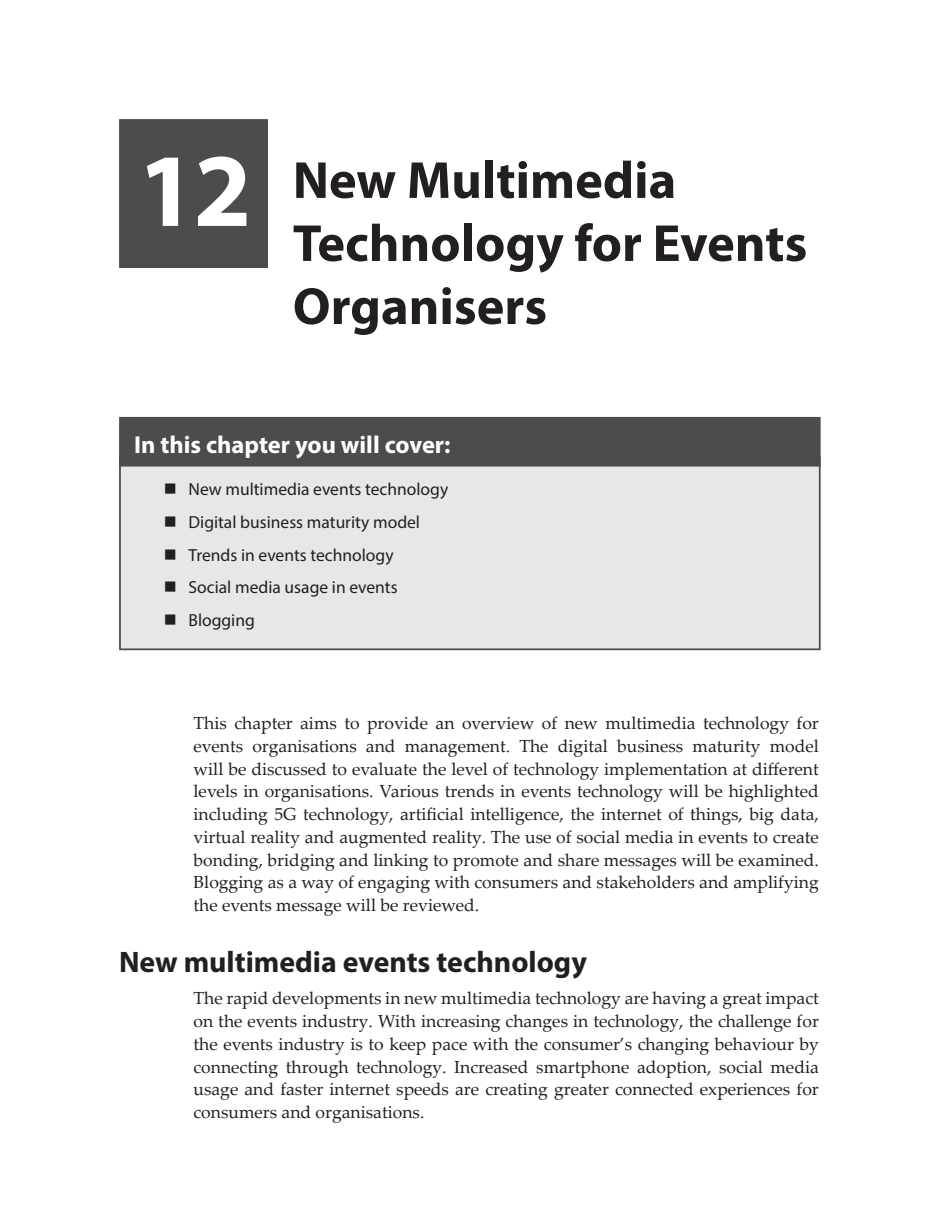
<style>
.page{position:relative;width:938px;height:1221px;background:#fff}
.page>*{position:absolute;margin:0;border:0;box-sizing:border-box;transform-origin:0 0}
.ChapterTitle{font:700 52.5px/63px "Myriad Pro";color:#231f20}
.Subhead1{font:700 29.75px "Myriad Pro";color:#231f20}
.BoxHead{font:700 24.5px "Myriad Pro";color:#fff}
.BodyTextP1{font:17.5px/22.8px "Palatino Linotype";color:#231f20;text-align:justify}
.t1{font:17.5px "Myriad Pro";color:#231f20}
.s1{font-size:105px;color:#fff}
</style>
<div class="page">
<div style="left:119px;top:456px;width:701px;height:194px;background:#e6e7e9;border:2px solid #4b4c4d"></div>
<div style="left:119px;top:417px;width:701px;height:49px;background:#4b4c4d"></div>
<div style="left:119px;top:119px;width:149px;height:149px;background:#4b4c4d;border:2px solid #4b4c4d"></div>
<p class="ChapterTitle" style="left:293px;top:147px;width:516px;text-indent:-155px"><span class="s1">12</span> New Multimedia<br>Technology for Events<br>Organisers</p>
<p class="BoxHead" style="left:134px;top:428px;width:318px">In this chapter you will cover:</p>
<p class="t1" style="left:189px;top:478px;width:261px">New multimedia events technology</p>
<p class="t1" style="left:189px;top:511px;width:233px">Digital business maturity model</p>
<p class="t1" style="left:189px;top:544px;width:206px">Trends in events technology</p>
<p class="t1" style="left:189px;top:576px;width:210px">Social media usage in events</p>
<p class="t1" style="left:189px;top:609px;width:68px">Blogging</p>
<p class="BodyTextP1" style="left:193px;top:711px;width:627px">This chapter aims to provide an overview of new multimedia technology for events organisations and management. The digital business maturity model will be discussed to evaluate the level of technology implementation at different levels in organisations. Various trends in events technology will be highlighted including 5G technology, artificial intelligence, the internet of things, big data, virtual reality and augmented reality. The use of social media in events to create bonding, bridging and linking to promote and share messages will be examined.<br>Blogging as a way of engaging with consumers and stakeholders and amplifying the events message will be reviewed.</p>
<p class="Subhead1" style="left:119px;top:942px;width:469px">New multimedia events technology</p>
<p class="BodyTextP1" style="left:193px;top:986px;width:627px">The rapid developments in new multimedia technology are having a great impact on the events industry. With increasing changes in technology, the challenge for the events industry is to keep pace with the consumer’s changing behaviour by connecting through technology. Increased smartphone adoption, social media usage and faster internet speeds are creating greater connected experiences for consumers and organisations.</p>
</div>
